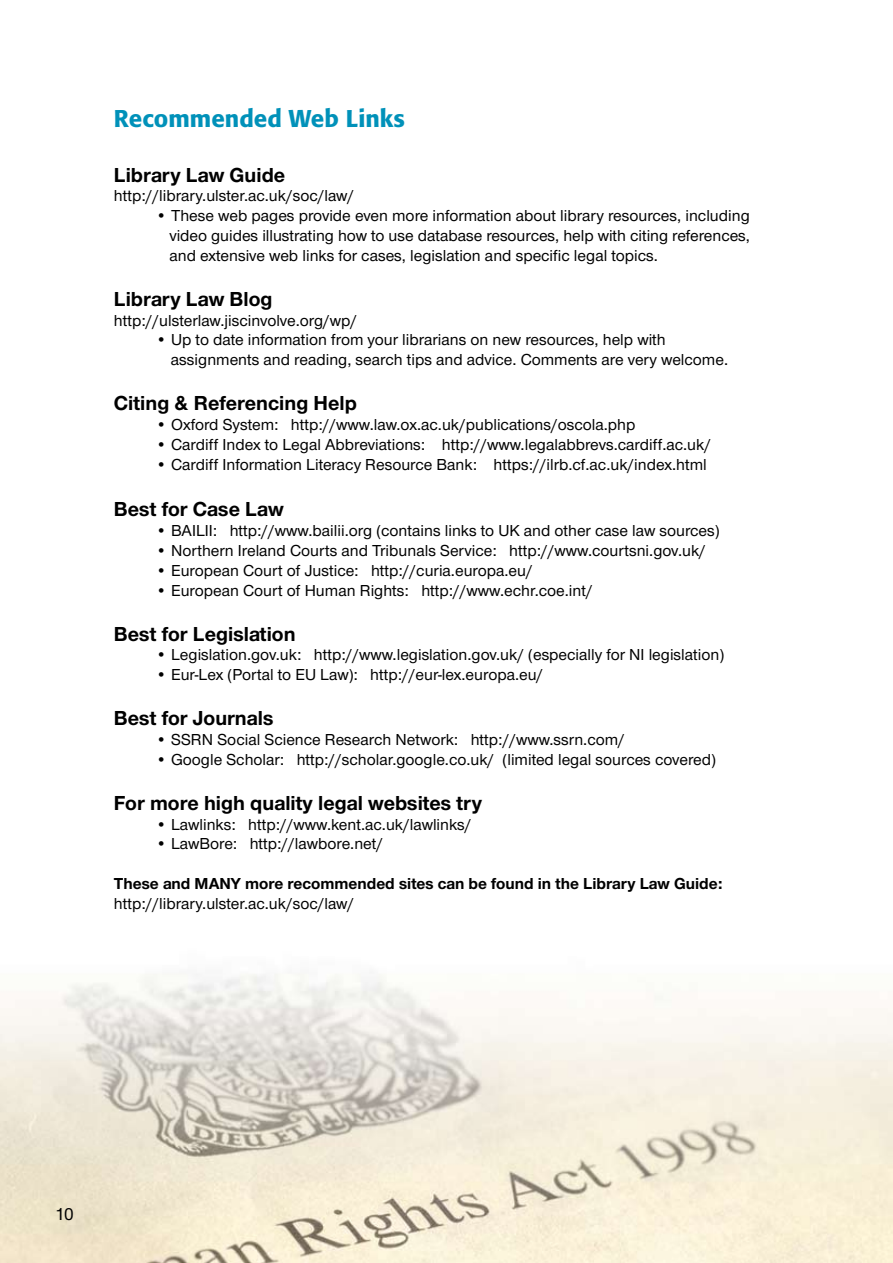
<style>
.page{position:relative;width:893px;height:1263px;background:#fff}
.page>*{position:absolute;margin:0;border:0;box-sizing:border-box;transform-origin:0 0}
.t1{font:500 24px "Formata";color:#0091b9}
.t2{font:700 21px "Nimbus San Nov T";color:#000}
.t3{font:500 18px "Nimbus San Nov T";color:#000}
.t4{font:500 16.5px/19.8px "Nimbus San Nov T";color:#000;text-align:justify}
.t5{font:700 16.5px "Nimbus San Nov T";color:#000}
</style>
<div class="page">
<img style="left:0;top:973px;width:893px;height:290px">
<h1 class="t1" style="left:114px;top:104px;width:292px">Recommended Web Links</h1>
<p class="t2" style="left:114px;top:162px;width:173px">Library Law Guide</p>
<p class="t4" style="left:114px;top:186px;width:242px">http://library.ulster.ac.uk/soc/law/</p>
<p class="t4" style="left:169px;top:206px;width:582px;text-indent:-14px">• These web pages provide even more information about library resources, including video guides illustrating how to use database resources, help with citing references, and extensive web links for cases, legislation and specific legal topics.</p>
<p class="t2" style="left:114px;top:286px;width:160px">Library Law Blog</p>
<p class="t4" style="left:114px;top:310px;width:245px">http://ulsterlaw.jiscinvolve.org/wp/</p>
<p class="t4" style="left:171px;top:330px;width:559px;text-indent:-15px">• Up to date information from your librarians on new resources, help with assignments and reading, search tips and advice. Comments are very welcome.</p>
<p class="t2" style="left:114px;top:391px;width:245px">Citing &amp; Referencing Help</p>
<p class="t4" style="left:156px;top:414px;width:481px">• Oxford System: http://www.law.ox.ac.uk/publications/oscola.php</p>
<p class="t4" style="left:156px;top:434px;width:557px">• Cardiff Index to Legal Abbreviations: http://www.legalabbrevs.cardiff.ac.uk/</p>
<p class="t4" style="left:156px;top:454px;width:552px">• Cardiff Information Literacy Resource Bank: https://ilrb.cf.ac.uk/index.html</p>
<p class="t2" style="left:114px;top:497px;width:171px">Best for Case Law</p>
<p class="t4" style="left:156px;top:521px;width:565px">• BAILII: http://www.bailii.org (contains links to UK and other case law sources)</p>
<p class="t4" style="left:156px;top:540px;width:551px">• Northern Ireland Courts and Tribunals Service: http://www.courtsni.gov.uk/</p>
<p class="t4" style="left:156px;top:560px;width:378px">• European Court of Justice: http://curia.europa.eu/</p>
<p class="t4" style="left:156px;top:580px;width:438px">• European Court of Human Rights: http://www.echr.coe.int/</p>
<p class="t2" style="left:114px;top:621px;width:183px">Best for Legislation</p>
<p class="t4" style="left:156px;top:645px;width:570px">• Legislation.gov.uk: http://www.legislation.gov.uk/ (especially for NI legislation)</p>
<p class="t4" style="left:156px;top:665px;width:389px">• Eur-Lex (Portal to EU Law): http://eur-lex.europa.eu/</p>
<p class="t2" style="left:114px;top:706px;width:161px">Best for Journals</p>
<p class="t4" style="left:156px;top:729px;width:470px">• SSRN Social Science Research Network: http://www.ssrn.com/</p>
<p class="t4" style="left:156px;top:749px;width:561px">• Google Scholar: http://scholar.google.co.uk/ (limited legal sources covered)</p>
<p class="t2" style="left:114px;top:790px;width:369px">For more high quality legal websites try</p>
<p class="t4" style="left:156px;top:814px;width:317px">• Lawlinks: http://www.kent.ac.uk/lawlinks/</p>
<p class="t4" style="left:156px;top:834px;width:229px">• LawBore: http://lawbore.net/</p>
<p class="t5" style="left:114px;top:874px;width:610px">These and MANY more recommended sites can be found in the Library Law Guide:</p>
<p class="t4" style="left:114px;top:893px;width:242px">http://library.ulster.ac.uk/soc/law/</p>
<p class="t3" style="left:55px;top:1203px;width:20px">10</p>
</div>
